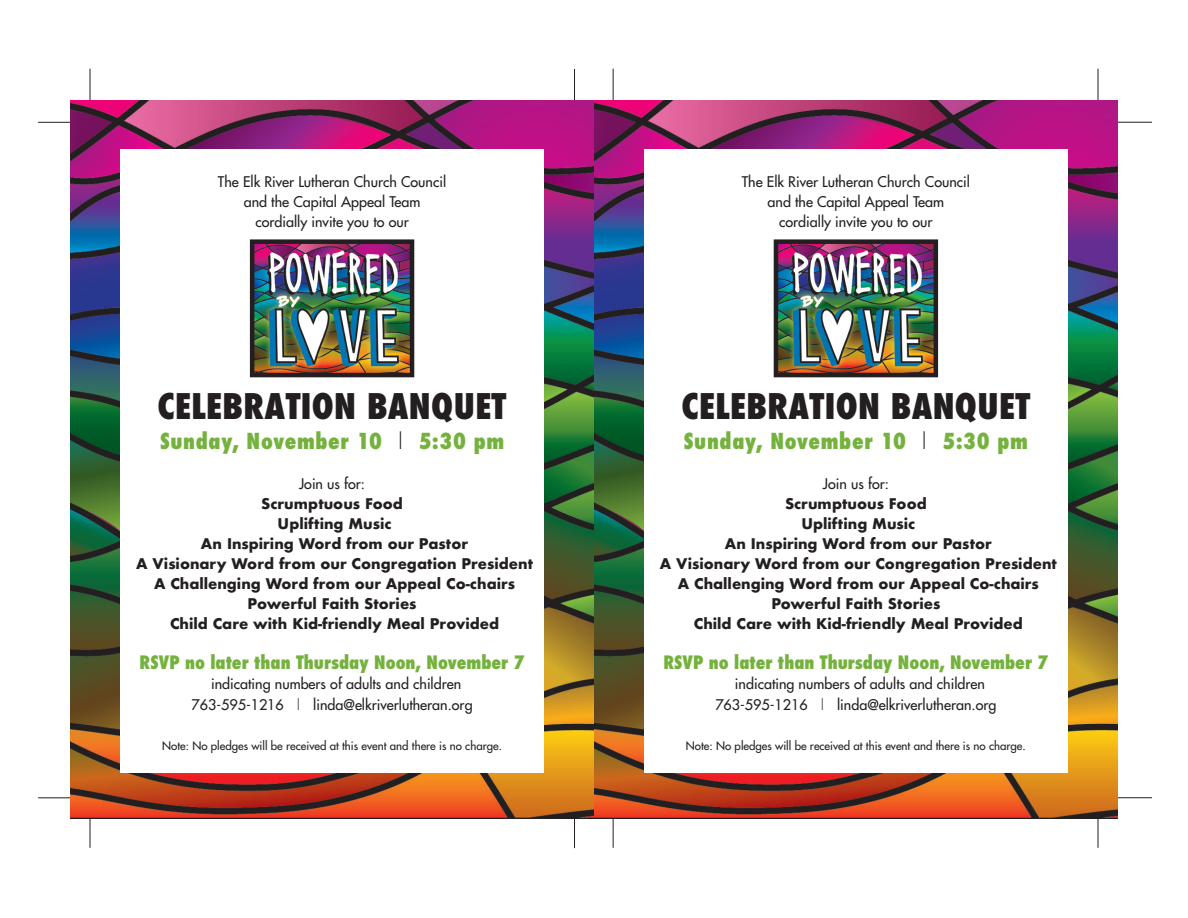
<style>
.page{position:relative;width:1188px;height:918px;background:#fff}
.page>*{position:absolute;margin:0;border:0;box-sizing:border-box;transform-origin:0 0}
.t1{font:800 condensed 34.35px "Futura";letter-spacing:.01em;color:#231f20}
.t2{font:800 condensed 21.45px "Futura";letter-spacing:.03em;color:#74b23d}
.t3{font:800 condensed 18px "Futura";color:#74b23d}
.t4{font:700 14.4px/20.1px "Futura";color:#231f20;text-align:center}
.t5{font:14.4px/20.1px "Futura";color:#231f20;text-align:center}
.t6{font:11.4px "Futura";color:#231f20}
.s1{font-weight:300;font-stretch:normal;color:#231f20}
.s2{font-weight:300}
</style>
<div class="page">
<hr style="left:574px;top:69px;width:1px;height:36px;background:#231f20">
<hr style="left:574px;top:812px;width:1px;height:36px;background:#231f20">
<hr style="left:90px;top:69px;width:1px;height:35px;background:#231f20">
<hr style="left:613px;top:69px;width:1px;height:35px;background:#231f20">
<hr style="left:1098px;top:69px;width:1px;height:35px;background:#231f20">
<hr style="left:90px;top:812px;width:1px;height:36px;background:#231f20">
<hr style="left:613px;top:812px;width:1px;height:36px;background:#231f20">
<hr style="left:1098px;top:812px;width:1px;height:36px;background:#231f20">
<hr style="left:38px;top:122px;width:36px;height:1px;background:#231f20">
<hr style="left:38px;top:797px;width:36px;height:1px;background:#231f20">
<hr style="left:1116px;top:122px;width:36px;height:1px;background:#231f20">
<hr style="left:1116px;top:797px;width:36px;height:1px;background:#231f20">
<img style="left:70px;top:100px;width:1048px;height:719px">
<div style="left:120px;top:149px;width:424px;height:623px;background:#fff"></div>
<img style="left:255px;top:244px;width:154px;height:128px">
<div style="left:250px;top:239px;width:164px;height:138px;border:4px solid #231f20"></div>
<div style="left:644px;top:149px;width:424px;height:623px;background:#fff"></div>
<img style="left:779px;top:244px;width:154px;height:128px">
<div style="left:774px;top:239px;width:164px;height:138px;border:4px solid #231f20"></div>
<p class="t5" style="left:218px;top:171px;width:230px">The Elk River Lutheran Church Council and the Capital Appeal Team cordially invite you to our</p>
<h1 class="t1" style="left:158px;top:383px;width:350px">CELEBRATION BANQUET</h1>
<h2 class="t2" style="left:160px;top:426px;width:346px">Sunday, November 10 <span class="s1">|</span> 5:30 pm</h2>
<p class="t5" style="left:299px;top:473px;width:68px">Join us for:</p>
<p class="t4" style="left:136px;top:494px;width:399px">Scrumptuous Food<br>Uplifting Music<br>An Inspiring Word from our Pastor<br>A Visionary Word from our Congregation President<br>A Challenging Word from our Appeal Co-chairs<br>Powerful Faith Stories<br>Child Care with Kid-friendly Meal Provided</p>
<p class="t3" style="left:140px;top:651px;width:386px">RSVP no later than Thursday Noon, November 7</p>
<p class="t5" style="left:192px;top:674px;width:283px">indicating numbers of adults and children<br>763-595-1216 <span class="s2">|</span> linda@elkriverlutheran.org</p>
<p class="t6" style="left:162px;top:738px;width:341px">Note: No pledges will be received at this event and there is no charge.</p>
<p class="t5" style="left:742px;top:171px;width:230px">The Elk River Lutheran Church Council and the Capital Appeal Team cordially invite you to our</p>
<h1 class="t1" style="left:681px;top:383px;width:350px">CELEBRATION BANQUET</h1>
<h2 class="t2" style="left:684px;top:426px;width:346px">Sunday, November 10 <span class="s1">|</span> 5:30 pm</h2>
<p class="t5" style="left:823px;top:473px;width:68px">Join us for:</p>
<p class="t4" style="left:660px;top:494px;width:399px">Scrumptuous Food<br>Uplifting Music<br>An Inspiring Word from our Pastor<br>A Visionary Word from our Congregation President<br>A Challenging Word from our Appeal Co-chairs<br>Powerful Faith Stories<br>Child Care with Kid-friendly Meal Provided</p>
<p class="t3" style="left:663px;top:651px;width:386px">RSVP no later than Thursday Noon, November 7</p>
<p class="t5" style="left:715px;top:674px;width:283px">indicating numbers of adults and children<br>763-595-1216 <span class="s2">|</span> linda@elkriverlutheran.org</p>
<p class="t6" style="left:686px;top:738px;width:341px">Note: No pledges will be received at this event and there is no charge.</p>
</div>
